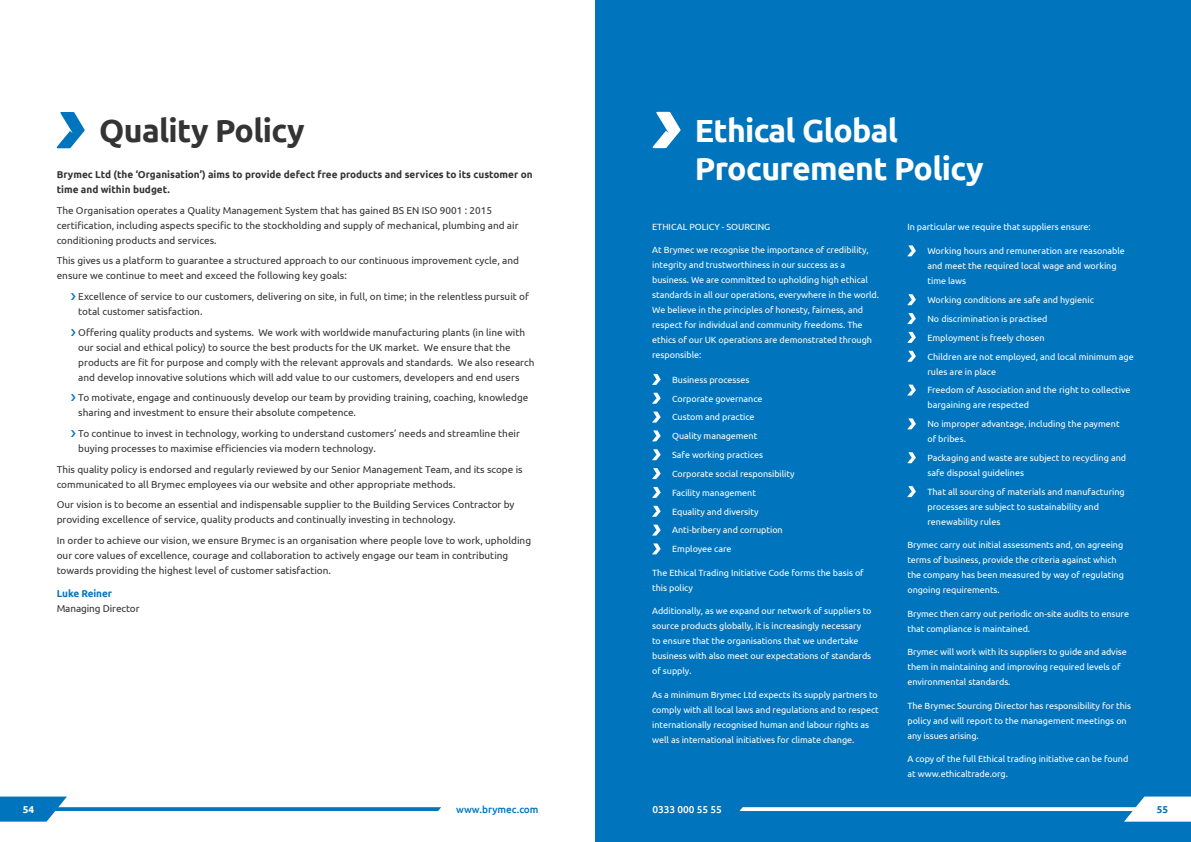
<style>
.page{position:relative;width:1191px;height:842px;background:#fff}
.page>*{position:absolute;margin:0;border:0;box-sizing:border-box;transform-origin:0 0}
.TITLES_WHITE{font:700 32px/38.4px "Ubuntu";letter-spacing:-.02em;color:#fff}
.TITLES{font:700 32px "Ubuntu";letter-spacing:-.02em;color:#343434}
.BODY_COPY_-_DARK{font:10px/15px "Ubuntu";color:#343434}
.BODY_COPY_-_DARK-2{font:700 10px/15px "Ubuntu";color:#343434}
.t1{font:500 10px "Ubuntu";color:#0075bd}
.t2{font:500 10px "Ubuntu";color:#fff}
.t3{font:700 10px "Ubuntu";color:#fff}
.t4{font:700 10px "Ubuntu";color:#0075bd}
.BODY_COPY_-_WHITE{font:9px/15px "Ubuntu";letter-spacing:-.005em;color:#fff}
.s1{font-weight:700;color:#0975bc}
</style>
<div class="page">
<div style="left:595px;top:0;width:596px;height:842px;background:#0075bd"></div>
<svg style="left:652px;top:374px;width:8px;height:11px"></svg>
<svg style="left:652px;top:393px;width:8px;height:11px"></svg>
<svg style="left:652px;top:412px;width:8px;height:11px"></svg>
<svg style="left:652px;top:430px;width:8px;height:11px"></svg>
<svg style="left:652px;top:449px;width:8px;height:11px"></svg>
<svg style="left:652px;top:468px;width:8px;height:11px"></svg>
<svg style="left:652px;top:487px;width:8px;height:11px"></svg>
<svg style="left:652px;top:506px;width:8px;height:11px"></svg>
<svg style="left:652px;top:525px;width:8px;height:11px"></svg>
<svg style="left:652px;top:543px;width:8px;height:11px"></svg>
<svg style="left:907px;top:245px;width:9px;height:11px"></svg>
<svg style="left:907px;top:294px;width:9px;height:11px"></svg>
<svg style="left:907px;top:313px;width:9px;height:11px"></svg>
<svg style="left:907px;top:332px;width:9px;height:11px"></svg>
<svg style="left:907px;top:351px;width:9px;height:11px"></svg>
<svg style="left:907px;top:385px;width:9px;height:11px"></svg>
<svg style="left:907px;top:418px;width:9px;height:11px"></svg>
<svg style="left:907px;top:452px;width:9px;height:11px"></svg>
<svg style="left:907px;top:486px;width:9px;height:11px"></svg>
<svg style="left:652px;top:112px;width:28px;height:36px"></svg>
<svg style="left:56px;top:112px;width:29px;height:36px"></svg>
<svg style="left:739px;top:796px;width:452px;height:26px"></svg>
<svg style="left:0;top:796px;width:441px;height:26px"></svg>
<p class="TITLES" style="left:99px;top:111px;width:207px">Quality Policy</p>
<p class="BODY_COPY_-_DARK-2" style="left:57px;top:167px;width:477px">Brymec Ltd (the ‘Organisation’) aims to provide defect free products and services to its customer on time and within budget.</p>
<p class="BODY_COPY_-_DARK" style="left:57px;top:202px;width:463px">The Organisation operates a Quality Management System that has gained BS EN ISO 9001 : 2015 certification, including aspects specific to the stockholding and supply of mechanical, plumbing and air conditioning products and services.</p>
<p class="BODY_COPY_-_DARK" style="left:57px;top:253px;width:464px">This gives us a platform to guarantee a structured approach to our continuous improvement cycle, and ensure we continue to meet and exceed the following key goals:</p>
<p class="BODY_COPY_-_DARK" style="left:78px;top:288px;width:452px">Excellence of service to our customers, delivering on site, in full, on time; in the relentless pursuit of total customer satisfaction.</p>
<p class="BODY_COPY_-_DARK" style="left:78px;top:324px;width:458px">Offering quality products and systems. We work with worldwide manufacturing plants (in line with our social and ethical policy) to source the best products for the UK market. We ensure that the products are fit for purpose and comply with the relevant approvals and standards. We also research and develop innovative solutions which will add value to our customers, developers and end users</p>
<p class="BODY_COPY_-_DARK" style="left:78px;top:390px;width:452px">To motivate, engage and continuously develop our team by providing training, coaching, knowledge sharing and investment to ensure their absolute competence.</p>
<p class="BODY_COPY_-_DARK" style="left:78px;top:425px;width:443px">To continue to invest in technology, working to understand customers’ needs and streamline their buying processes to maximise efficiencies via modern technology.</p>
<p class="BODY_COPY_-_DARK" style="left:57px;top:461px;width:467px">This quality policy is endorsed and regularly reviewed by our Senior Management Team, and its scope is communicated to all Brymec employees via our website and other appropriate methods.</p>
<p class="BODY_COPY_-_DARK" style="left:57px;top:497px;width:459px">Our vision is to become an essential and indispensable supplier to the Building Services Contractor by providing excellence of service, quality products and continually investing in technology.</p>
<p class="BODY_COPY_-_DARK" style="left:57px;top:532px;width:476px">In order to achieve our vision, we ensure Brymec is an organisation where people love to work, upholding our core values of excellence, courage and collaboration to actively engage our team in contributing towards providing the highest level of customer satisfaction.</p>
<p class="BODY_COPY_-_DARK" style="left:57px;top:586px;width:84px"><span class="s1">Luke Reiner<br></span>Managing Director</p>
<p class="TITLES_WHITE" style="left:694px;top:111px;width:290px">Ethical Global<br>Procurement Policy</p>
<p class="BODY_COPY_-_WHITE" style="left:652px;top:219px;width:120px">ETHICAL POLICY - SOURCING</p>
<p class="BODY_COPY_-_WHITE" style="left:652px;top:242px;width:228px">At Brymec we recognise the importance of credibility, integrity and trustworthiness in our success as a business. We are committed to upholding high ethical standards in all our operations, everywhere in the world.<br>We believe in the principles of honesty, fairness, and respect for individual and community freedoms. The ethics of our UK operations are demonstrated through responsible:</p>
<p class="BODY_COPY_-_WHITE" style="left:672px;top:372px;width:79px">Business processes</p>
<p class="BODY_COPY_-_WHITE" style="left:672px;top:391px;width:92px">Corporate governance</p>
<p class="BODY_COPY_-_WHITE" style="left:672px;top:409px;width:84px">Custom and practice</p>
<p class="BODY_COPY_-_WHITE" style="left:672px;top:428px;width:87px">Quality management</p>
<p class="BODY_COPY_-_WHITE" style="left:672px;top:447px;width:92px">Safe working practices</p>
<p class="BODY_COPY_-_WHITE" style="left:672px;top:466px;width:124px">Corporate social responsibility</p>
<p class="BODY_COPY_-_WHITE" style="left:672px;top:485px;width:85px">Facility management</p>
<p class="BODY_COPY_-_WHITE" style="left:672px;top:504px;width:88px">Equality and diversity</p>
<p class="BODY_COPY_-_WHITE" style="left:672px;top:522px;width:112px">Anti-bribery and corruption</p>
<p class="BODY_COPY_-_WHITE" style="left:672px;top:541px;width:61px">Employee care</p>
<p class="BODY_COPY_-_WHITE" style="left:652px;top:565px;width:213px">The Ethical Trading Initiative Code forms the basis of this policy</p>
<p class="BODY_COPY_-_WHITE" style="left:652px;top:603px;width:221px">Additionally, as we expand our network of suppliers to source products globally, it is increasingly necessary to ensure that the organisations that we undertake business with also meet our expectations of standards of supply.</p>
<p class="BODY_COPY_-_WHITE" style="left:652px;top:687px;width:228px">As a minimum Brymec Ltd expects its supply partners to comply with all local laws and regulations and to respect internationally recognised human and labour rights as well as international initiatives for climate change.</p>
<p class="BODY_COPY_-_WHITE" style="left:907px;top:219px;width:185px">In particular we require that suppliers ensure:</p>
<p class="BODY_COPY_-_WHITE" style="left:927px;top:243px;width:199px">Working hours and remuneration are reasonable and meet the required local wage and working time laws</p>
<p class="BODY_COPY_-_WHITE" style="left:927px;top:292px;width:168px">Working conditions are safe and hygienic</p>
<p class="BODY_COPY_-_WHITE" style="left:927px;top:311px;width:122px">No discrimination is practised</p>
<p class="BODY_COPY_-_WHITE" style="left:927px;top:330px;width:119px">Employment is freely chosen</p>
<p class="BODY_COPY_-_WHITE" style="left:927px;top:349px;width:208px">Children are not employed, and local minimum age rules are in place</p>
<p class="BODY_COPY_-_WHITE" style="left:927px;top:382px;width:205px">Freedom of Association and the right to collective bargaining are respected</p>
<p class="BODY_COPY_-_WHITE" style="left:927px;top:416px;width:194px">No improper advantage, including the payment of bribes.</p>
<p class="BODY_COPY_-_WHITE" style="left:927px;top:450px;width:200px">Packaging and waste are subject to recycling and safe disposal guidelines</p>
<p class="BODY_COPY_-_WHITE" style="left:927px;top:484px;width:199px">That all sourcing of materials and manufacturing processes are subject to sustainability and renewability rules</p>
<p class="BODY_COPY_-_WHITE" style="left:907px;top:537px;width:218px">Brymec carry out initial assessments and, on agreeing terms of business, provide the criteria against which the company has been measured by way of regulating ongoing requirements.</p>
<p class="BODY_COPY_-_WHITE" style="left:907px;top:606px;width:223px">Brymec then carry out periodic on-site audits to ensure that compliance is maintained.</p>
<p class="BODY_COPY_-_WHITE" style="left:907px;top:644px;width:221px">Brymec will work with its suppliers to guide and advise them in maintaining and improving required levels of environmental standards.</p>
<p class="BODY_COPY_-_WHITE" style="left:907px;top:698px;width:225px">The Brymec Sourcing Director has responsibility for this policy and will report to the management meetings on any issues arising.</p>
<p class="BODY_COPY_-_WHITE" style="left:907px;top:751px;width:222px">A copy of the full Ethical trading initiative can be found at www.ethicaltrade.org.</p>
<p class="t3" style="left:23px;top:803px;width:13px">54</p>
<p class="t1" style="left:456px;top:803px;width:84px">www.brymec.com</p>
<p class="t2" style="left:652px;top:803px;width:71px">0333 000 55 55</p>
<p class="t4" style="left:1157px;top:803px;width:13px">55</p>
</div>
